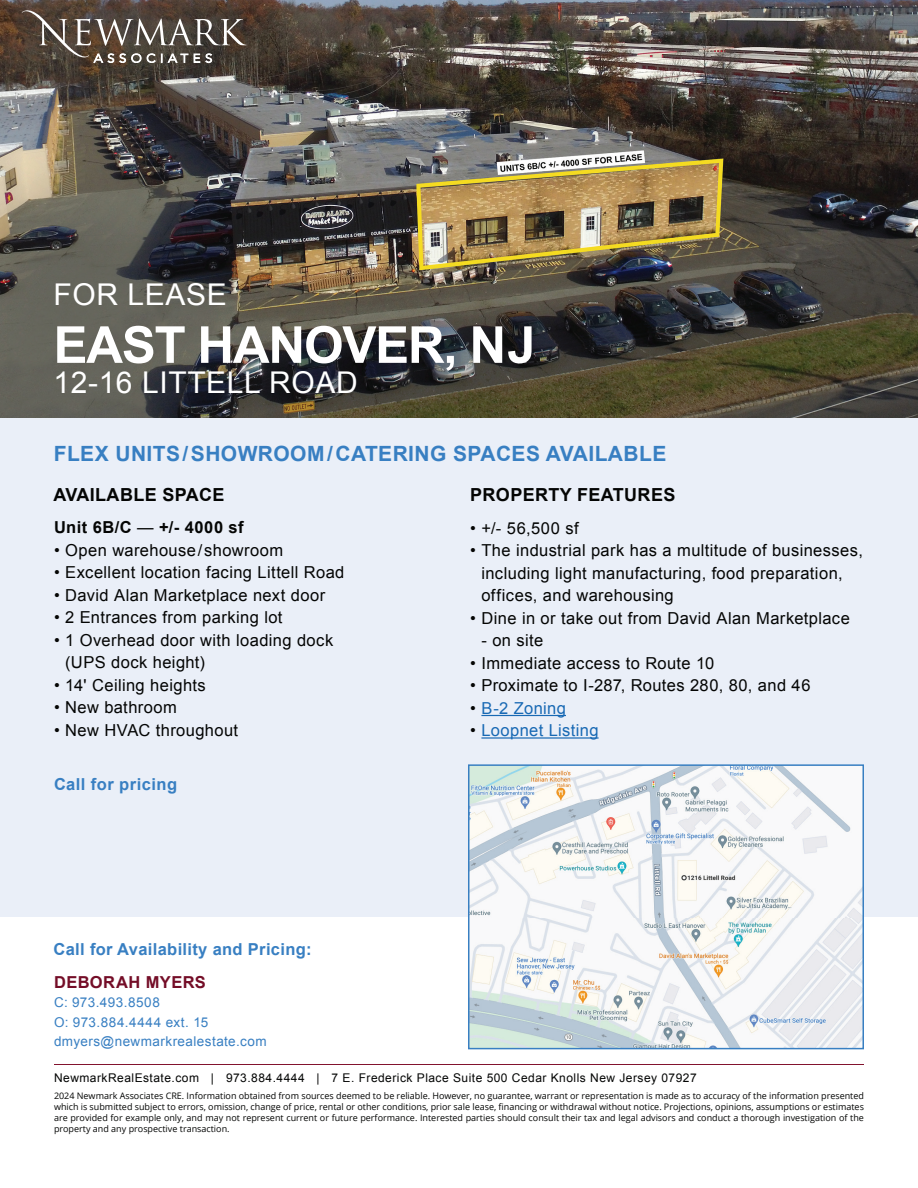
<style>
.page{position:relative;width:918px;height:1188px;background:#fff}
.page>*{position:absolute;margin:0;border:0;box-sizing:border-box;transform-origin:0 0}
.t1{font:700 51px "Arial";letter-spacing:-.025em;color:#fff}
.t2{font:30px "Arial";letter-spacing:.02em;color:#fff}
.t3{font:700 21px "Arial";letter-spacing:.02em;color:#387fc2}
.t4{font:700 18px "Arial";letter-spacing:.02em;color:#040504}
.t5{font:16.5px/22.5px "Arial";letter-spacing:.025em;color:#040504}
.t6{font:700 16.5px "Arial";letter-spacing:.02em;color:#387fc2}
.t7{font:16.5px "Arial";letter-spacing:.025em;color:#1869b4}
.t8{font:700 16.5px "Arial";letter-spacing:.035em;color:#040504}
.t9{font:700 16.5px "Arial";letter-spacing:.025em;color:#740d27}
.t10{font:13.5px/19.5px "Arial";letter-spacing:.035em;color:#387fc2}
.t11{font:12px "Arial";letter-spacing:.04em;color:#040504}
.t12{font:9px/10.8px "Open Sans";color:#040504;text-align:justify}
.s1{color:#040504}
.s2{font-weight:400}
</style>
<div class="page">
<img style="left:0;top:0;width:918px;height:419px">
<div style="left:0;top:419px;width:918px;height:498px;background:#eaeff8"></div>
<hr style="left:54px;top:1064px;width:810px;height:1px;background:#82132e">
<img style="left:471px;top:767px;width:390px;height:279px">
<div style="left:468px;top:764px;width:396px;height:285px;border:2px solid #387fc2"></div>
<svg style="left:22px;top:10px;width:225px;height:53px;background:#655a52"></svg>
<hr style="left:481px;top:715px;width:85px;height:1px;background:#1869b4">
<hr style="left:481px;top:737px;width:118px;height:2px;background:#1869b4">
<h2 class="t2" style="left:54px;top:275px;width:175px">FOR LEASE</h2>
<h1 class="t1" style="left:54px;top:311px;width:484px">EAST HANOVER, NJ</h1>
<h2 class="t2" style="left:54px;top:363px;width:306px">12-16 LITTELL ROAD</h2>
<h3 class="t3" style="left:54px;top:440px;width:614px">FLEX UNITS/SHOWROOM/CATERING SPACES AVAILABLE</h3>
<h3 class="t4" style="left:54px;top:483px;width:173px">AVAILABLE SPACE</h3>
<h3 class="t4" style="left:470px;top:483px;width:207px">PROPERTY FEATURES</h3>
<h3 class="t5" style="left:470px;top:517px;width:110px">• +/- 56,500 sf</h3>
<h3 class="t5" style="left:481px;top:539px;width:383px;text-indent:-11px">• The industrial park has a multitude of businesses, including light manufacturing, food preparation, offices, and warehousing</h3>
<h3 class="t5" style="left:470px;top:607px;width:381px">• Dine in or take out from David Alan Marketplace</h3>
<h3 class="t5" style="left:481px;top:629px;width:63px">- on site</h3>
<h3 class="t5" style="left:470px;top:652px;width:245px">• Immediate access to Route 10</h3>
<h3 class="t5" style="left:470px;top:674px;width:342px">• Proximate to I-287, Routes 280, 80, and 46</h3>
<h3 class="t7" style="left:470px;top:697px;width:97px"><span class="s1">•</span> B-2 Zoning</h3>
<h3 class="t7" style="left:470px;top:720px;width:130px"><span class="s1">•</span> Loopnet Listing</h3>
<h3 class="t8" style="left:54px;top:517px;width:191px">Unit 6B/C <span class="s2">—</span> +/- 4000 sf</h3>
<h3 class="t5" style="left:54px;top:539px;width:231px">• Open warehouse/showroom</h3>
<h3 class="t5" style="left:54px;top:561px;width:292px">• Excellent location facing Littell Road</h3>
<h3 class="t5" style="left:54px;top:584px;width:273px">• David Alan Marketplace next door</h3>
<h3 class="t5" style="left:54px;top:606px;width:230px">• 2 Entrances from parking lot</h3>
<h3 class="t5" style="left:65px;top:629px;width:270px;text-indent:-11px">• 1 Overhead door with loading dock (UPS dock height)</h3>
<h3 class="t5" style="left:54px;top:674px;width:153px">• 14ʹ Ceiling heights</h3>
<h3 class="t5" style="left:54px;top:696px;width:124px">• New bathroom</h3>
<h3 class="t5" style="left:54px;top:719px;width:186px">• New HVAC throughout</h3>
<h3 class="t6" style="left:54px;top:773px;width:125px">Call for pricing</h3>
<h3 class="t6" style="left:54px;top:939px;width:260px">Call for Availability and Pricing:</h3>
<h3 class="t9" style="left:54px;top:971px;width:153px">DEBORAH MYERS</h3>
<h3 class="t10" style="left:54px;top:993px;width:214px">C: 973.493.8508<br>O: 973.884.4444 ext. 15 dmyers@newmarkrealestate.com</h3>
<h3 class="t11" style="left:54px;top:1070px;width:644px">NewmarkRealEstate.com | 973.884.4444 | 7 E. Frederick Place Suite 500 Cedar Knolls New Jersey 07927</h3>
<p class="t12" style="left:54px;top:1090px;width:812px">2024 Newmark Associates CRE. Information obtained from sources deemed to be reliable. However, no guarantee, warrant or representation is made as to accuracy of the information presented which is submitted subject to errors, omission, change of price, rental or other conditions, prior sale lease, financing or withdrawal without notice. Projections, opinions, assumptions or estimates are provided for example only, and may not represent current or future performance. Interested parties should consult their tax and legal advisors and conduct a thorough investigation of the property and any prospective transaction.</p>
</div>
